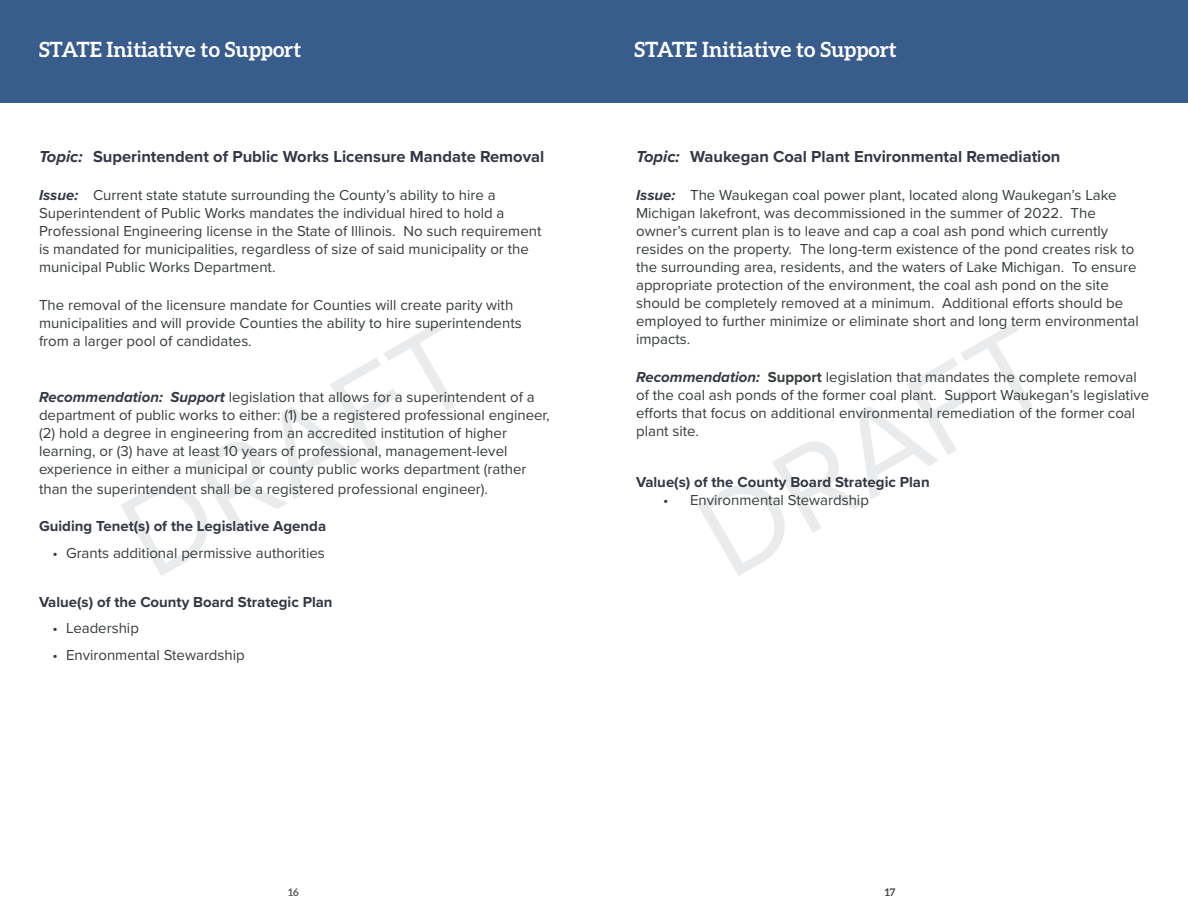
<style>
.page{position:relative;width:1188px;height:918px;background:#fff}
.page>*{position:absolute;margin:0;border:0;box-sizing:border-box;transform-origin:0 0}
.t1{font:123px "Proxima Nova";color:#223b46}
.t2{font:700 21px "Aleo";color:#fff}
.t3{font:700 16.5px "Proxima Nova";color:#343844}
.t4{font:15px/18px "Proxima Nova";color:#373c3c}
.t5{font:700 15px "Proxima Nova";color:#343844}
.t6{font:700 10.5px "Aleo";color:#5f5f60}
.t7{font:700 10.5px "Aleo";color:#404042}
.s1{font-style:italic}
.s2{font-weight:700;font-style:italic;color:#343844}
.s3{font-weight:700}
</style>
<div class="page">
<div style="left:0;top:0;width:598px;height:103px;background:#385c8c"></div>
<div style="left:594px;top:0;width:594px;height:103px;background:#385c8c"></div>
<p class="t2" style="left:39px;top:38px;width:264px">STATE Initiative to Support</p>
<p class="t2" style="left:634px;top:38px;width:264px">STATE Initiative to Support</p>
<p class="t3" style="left:39px;top:144px;width:507px"><span class="s1">Topic:</span> Superintendent of Public Works Licensure Mandate Removal</p>
<p class="t4" style="left:39px;top:185px;width:504px"><span class="s2">Issue:</span> Current state statute surrounding the County’s ability to hire a Superintendent of Public Works mandates the individual hired to hold a Professional Engineering license in the State of Illinois. No such requirement is mandated for municipalities, regardless of size of said municipality or the municipal Public Works Department.</p>
<p class="t4" style="left:39px;top:295px;width:484px">The removal of the licensure mandate for Counties will create parity with municipalities and will provide Counties the ability to hire superintendents from a larger pool of candidates.</p>
<p class="t3" style="left:636px;top:144px;width:426px"><span class="s1">Topic:</span> Waukegan Coal Plant Environmental Remediation</p>
<p class="t4" style="left:636px;top:185px;width:504px"><span class="s2">Issue:</span> The Waukegan coal power plant, located along Waukegan’s Lake Michigan lakefront, was decommissioned in the summer of 2022. The owner’s current plan is to leave and cap a coal ash pond which currently resides on the property. The long-term existence of the pond creates risk to the surrounding area, residents, and the waters of Lake Michigan. To ensure appropriate protection of the environment, the coal ash pond on the site should be completely removed at a minimum. Additional efforts should be employed to further minimize or eliminate short and long term environmental impacts.</p>
<p class="t4" style="left:636px;top:367px;width:515px"><span class="s2">Recommendation:</span> <span class="s3">Support</span> legislation that mandates the complete removal of the coal ash ponds of the former coal plant. Support Waukegan’s legislative efforts that focus on additional environmental remediation of the former coal plant site.</p>
<p class="t5" style="left:636px;top:471px;width:295px">Value(s) of the County Board Strategic Plan</p>
<p class="t4" style="left:663px;top:490px;width:207px">• Environmental Stewardship</p>
<h1 class="t1" style="left:87px;top:466px;width:381px;rotate:-30deg">DRAFT</h1>
<h1 class="t1" style="left:664px;top:466px;width:381px;rotate:-30deg">DRAFT</h1>
<p class="t4" style="left:39px;top:388px;width:512px"><span class="s2">Recommendation: Support</span> legislation that allows for a superintendent of a department of public works to either: (1) be a registered professional engineer, (2) hold a degree in engineering from an accredited institution of higher learning, or (3) have at least 10 years of professional, management-level experience in either a municipal or county public works department (rather</p>
<p class="t4" style="left:39px;top:479px;width:451px">than the superintendent shall be a registered professional engineer).</p>
<p class="t5" style="left:39px;top:515px;width:289px">Guiding Tenet(s) of the Legislative Agenda</p>
<p class="t4" style="left:52px;top:543px;width:274px">• Grants additional permissive authorities</p>
<p class="t5" style="left:39px;top:591px;width:295px">Value(s) of the County Board Strategic Plan</p>
<p class="t4" style="left:52px;top:619px;width:88px">• Leadership</p>
<p class="t4" style="left:52px;top:645px;width:194px">• Environmental Stewardship</p>
<p class="t6" style="left:288px;top:886px;width:12px">16</p>
<p class="t7" style="left:885px;top:886px;width:12px">17</p>
</div>
